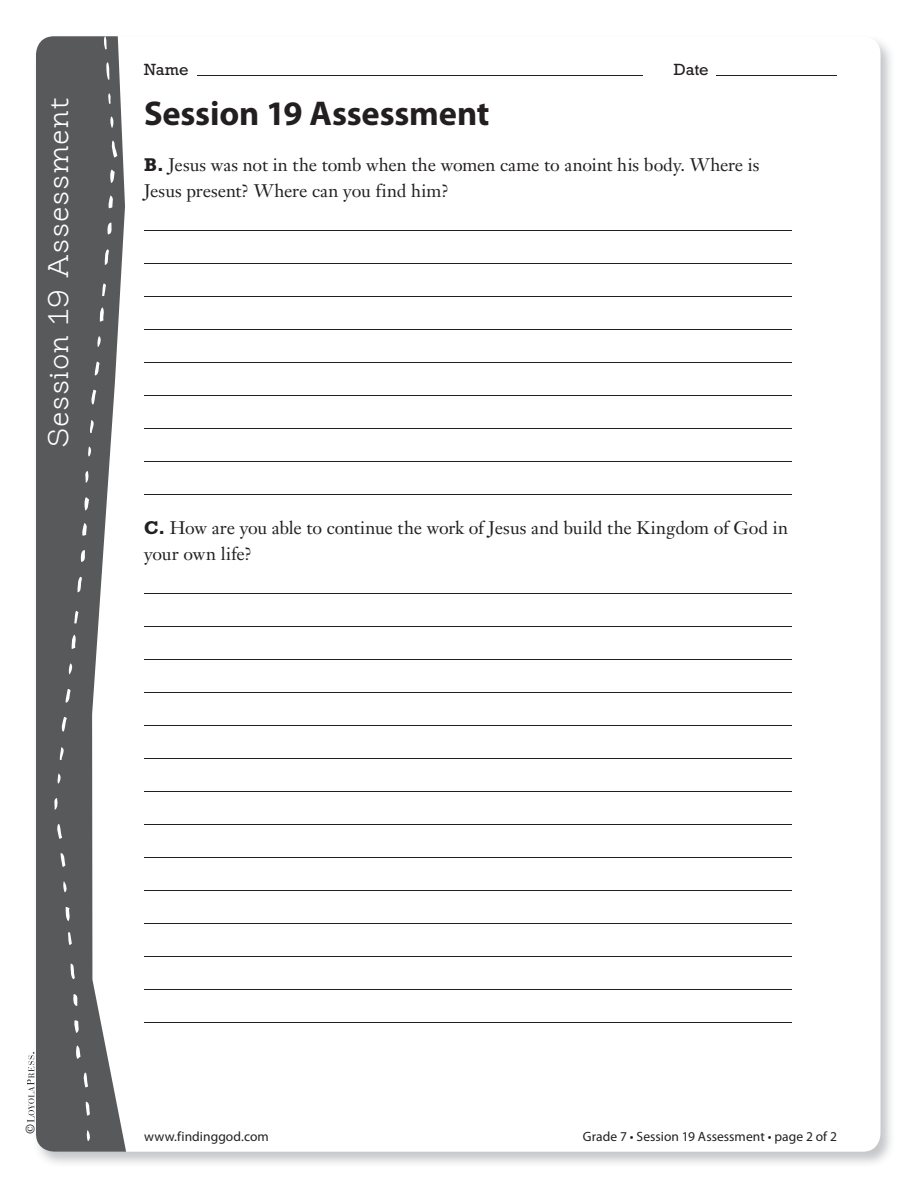
<style>
.page{position:relative;width:918px;height:1188px;background:#fff}
.page>*{position:absolute;margin:0;border:0;box-sizing:border-box;transform-origin:0 0}
.t1{font:700 34.5px "Myriad Pro";letter-spacing:-.005em;color:#231f20}
.t2{font:700 27px "Monroe";letter-spacing:.015em;color:#fff}
.t3{font:18px/25.5px "Janson Text LT Std";letter-spacing:-.005em;color:#231f20}
.t4{font:16.5px "Rockwell Std";letter-spacing:-.005em;color:#231f20}
.t5{font:13.5px "Myriad Pro";letter-spacing:.005em;color:#231f20}
.t6{font:12px "Janson Text LT Std";color:#231f20}
.s1{font-family:"Rockwell Std";font-weight:700;font-size:18.75px}
</style>
<div class="page">
<img style="left:786px;top:40px;width:105px;height:1124px">
<div style="left:36px;top:36px;width:844px;height:1116px;background:#fff;border-radius:18px"></div>
<svg style="left:36px;top:36px;width:93px;height:1116px;fill:#58595b"></svg>
<svg style="left:56px;top:824px;width:6px;height:15px"></svg>
<svg style="left:61px;top:853px;width:4px;height:14px"></svg>
<svg style="left:63px;top:881px;width:5px;height:11px"></svg>
<svg style="left:65px;top:907px;width:6px;height:14px"></svg>
<svg style="left:68px;top:932px;width:4px;height:13px"></svg>
<svg style="left:70px;top:964px;width:6px;height:15px"></svg>
<svg style="left:73px;top:994px;width:6px;height:12px"></svg>
<svg style="left:74px;top:1020px;width:7px;height:13px"></svg>
<svg style="left:76px;top:1045px;width:4px;height:14px"></svg>
<svg style="left:83px;top:1073px;width:5px;height:14px"></svg>
<svg style="left:86px;top:1102px;width:5px;height:14px"></svg>
<svg style="left:86px;top:1130px;width:5px;height:11px"></svg>
<svg style="left:111px;top:141px;width:6px;height:16px"></svg>
<svg style="left:110px;top:116px;width:4px;height:12px"></svg>
<svg style="left:107px;top:93px;width:5px;height:11px"></svg>
<svg style="left:106px;top:62px;width:4px;height:18px"></svg>
<svg style="left:103px;top:36px;width:4px;height:14px"></svg>
<svg style="left:53px;top:798px;width:5px;height:12px"></svg>
<svg style="left:57px;top:774px;width:5px;height:10px"></svg>
<svg style="left:59px;top:747px;width:8px;height:13px"></svg>
<svg style="left:61px;top:717px;width:6px;height:15px"></svg>
<svg style="left:66px;top:689px;width:5px;height:14px"></svg>
<svg style="left:68px;top:663px;width:6px;height:12px"></svg>
<svg style="left:71px;top:635px;width:7px;height:14px"></svg>
<svg style="left:74px;top:611px;width:4px;height:13px"></svg>
<svg style="left:77px;top:577px;width:6px;height:15px"></svg>
<svg style="left:80px;top:550px;width:7px;height:12px"></svg>
<svg style="left:82px;top:523px;width:7px;height:13px"></svg>
<svg style="left:84px;top:497px;width:5px;height:14px"></svg>
<svg style="left:84px;top:471px;width:5px;height:12px"></svg>
<svg style="left:88px;top:446px;width:4px;height:10px"></svg>
<svg style="left:90px;top:420px;width:7px;height:13px"></svg>
<svg style="left:90px;top:390px;width:6px;height:14px"></svg>
<svg style="left:95px;top:362px;width:5px;height:13px"></svg>
<svg style="left:97px;top:336px;width:5px;height:11px"></svg>
<svg style="left:99px;top:307px;width:7px;height:15px"></svg>
<svg style="left:102px;top:283px;width:4px;height:13px"></svg>
<svg style="left:104px;top:249px;width:6px;height:16px"></svg>
<svg style="left:107px;top:222px;width:6px;height:12px"></svg>
<svg style="left:108px;top:195px;width:7px;height:13px"></svg>
<svg style="left:110px;top:170px;width:5px;height:13px"></svg>
<hr style="left:144px;top:230px;width:648px;height:1px;background:#231f20">
<hr style="left:144px;top:263px;width:648px;height:1px;background:#231f20">
<hr style="left:144px;top:296px;width:648px;height:1px;background:#231f20">
<hr style="left:144px;top:329px;width:648px;height:1px;background:#231f20">
<hr style="left:144px;top:362px;width:648px;height:1px;background:#231f20">
<hr style="left:144px;top:395px;width:648px;height:1px;background:#231f20">
<hr style="left:144px;top:428px;width:648px;height:1px;background:#231f20">
<hr style="left:144px;top:461px;width:648px;height:1px;background:#231f20">
<hr style="left:144px;top:494px;width:648px;height:1px;background:#231f20">
<hr style="left:144px;top:593px;width:648px;height:1px;background:#231f20">
<hr style="left:144px;top:626px;width:648px;height:1px;background:#231f20">
<hr style="left:144px;top:659px;width:648px;height:1px;background:#231f20">
<hr style="left:144px;top:692px;width:648px;height:1px;background:#231f20">
<hr style="left:144px;top:725px;width:648px;height:1px;background:#231f20">
<hr style="left:144px;top:758px;width:648px;height:1px;background:#231f20">
<hr style="left:144px;top:791px;width:648px;height:1px;background:#231f20">
<hr style="left:144px;top:824px;width:648px;height:1px;background:#231f20">
<hr style="left:144px;top:857px;width:648px;height:1px;background:#231f20">
<hr style="left:144px;top:890px;width:648px;height:1px;background:#231f20">
<hr style="left:144px;top:923px;width:648px;height:1px;background:#231f20">
<hr style="left:144px;top:956px;width:648px;height:1px;background:#231f20">
<hr style="left:144px;top:989px;width:648px;height:1px;background:#231f20">
<hr style="left:144px;top:1022px;width:648px;height:1px;background:#231f20">
<svg style="left:27px;top:1052px;width:7px;height:70px"></svg>
<hr style="left:197px;top:75px;width:445px;height:1px;background:#231f20">
<hr style="left:717px;top:75px;width:120px;height:1px;background:#231f20">
<h2 class="t2" style="left:43px;top:448px;width:353px;rotate:-90deg">Session 19 Assessment</h2>
<p class="t4" style="left:144px;top:60px;width:46px">Name</p>
<p class="t4" style="left:674px;top:60px;width:36px">Date</p>
<h1 class="t1" style="left:144px;top:94px;width:347px">Session 19 Assessment</h1>
<p class="t3" style="left:144px;top:152px;width:617px"><span class="s1">B.</span> Jesus was not in the tomb when the women came to anoint his body. Where is<br>Jesus present? Where can you find him?</p>
<p class="t3" style="left:144px;top:515px;width:646px"><span class="s1">C.</span> How are you able to continue the work of Jesus and build the Kingdom of God in your own life?</p>
<p class="t6" style="left:23px;top:1134px;width:12px;rotate:-90deg">©</p>
<p class="t5" style="left:144px;top:1129px;width:126px">www.findinggod.com</p>
<p class="t5" style="left:583px;top:1129px;width:256px">Grade 7 • Session 19 Assessment • page 2 of 2</p>
</div>
